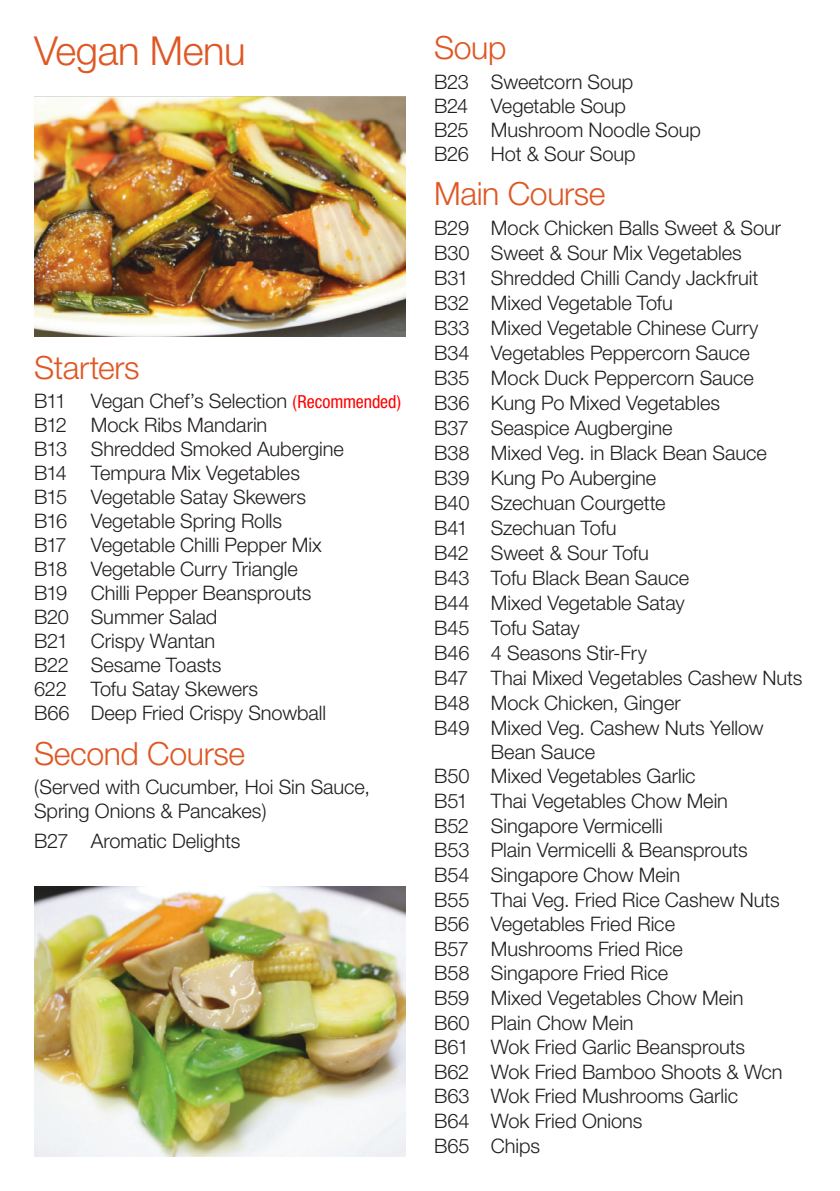
<style>
.page{position:relative;width:840px;height:1191px;background:#fff}
.page>*{position:absolute;margin:0;border:0;box-sizing:border-box;transform-origin:0 0}
.t1{font:300 40px "Helvetica Neue";letter-spacing:-.01em;color:#df5723}
.t2{font:300 32px "Helvetica Neue";letter-spacing:-.01em;color:#df5723}
.t3{font:300 20px/24px "Helvetica Neue";letter-spacing:-.005em;color:#231f20}
.s1{font-weight:400;font-stretch:condensed;font-size:18px;color:#f00}
</style>
<div class="page">
<img style="left:34px;top:97px;width:371px;height:239px">
<img style="left:34px;top:886px;width:371px;height:271px">
<h1 class="t1" style="left:34px;top:27px;width:213px">Vegan Menu</h1>
<h2 class="t2" style="left:34px;top:348px;width:107px">Starters</h2>
<p class="t3" style="left:34px;top:389px;width:368px">B11 Vegan Chef’s Selection <span class="s1">(Recommended)<br></span>B12 Mock Ribs Mandarin<br>B13 Shredded Smoked Aubergine<br>B14 Tempura Mix Vegetables<br>B15 Vegetable Satay Skewers<br>B16 Vegetable Spring Rolls<br>B17 Vegetable Chilli Pepper Mix<br>B18 Vegetable Curry Triangle<br>B19 Chilli Pepper Beansprouts<br>B20 Summer Salad<br>B21 Crispy Wantan<br>B22 Sesame Toasts<br>622 Tofu Satay Skewers<br>B66 Deep Fried Crispy Snowball</p>
<h2 class="t2" style="left:34px;top:733px;width:212px">Second Course</h2>
<p class="t3" style="left:34px;top:774px;width:337px">(Served with Cucumber, Hoi Sin Sauce,<br>Spring Onions &amp; Pancakes)</p>
<p class="t3" style="left:34px;top:828px;width:208px">B27 Aromatic Delights</p>
<h2 class="t2" style="left:434px;top:28px;width:74px">Soup</h2>
<p class="t3" style="left:434px;top:69px;width:268px">B23 Sweetcorn Soup<br>B24 Vegetable Soup<br>B25 Mushroom Noodle Soup<br>B26 Hot &amp; Sour Soup</p>
<h2 class="t2" style="left:434px;top:174px;width:173px">Main Course</h2>
<p class="t3" style="left:434px;top:215px;width:348px">B29 Mock Chicken Balls Sweet &amp; Sour</p>
<p class="t3" style="left:434px;top:240px;width:309px">B30 Sweet &amp; Sour Mix Vegetables</p>
<p class="t3" style="left:434px;top:265px;width:325px">B31 Shredded Chilli Candy Jackfruit</p>
<p class="t3" style="left:434px;top:290px;width:240px">B32 Mixed Vegetable Tofu</p>
<p class="t3" style="left:434px;top:315px;width:325px">B33 Mixed Vegetable Chinese Curry</p>
<p class="t3" style="left:434px;top:340px;width:317px">B34 Vegetables Peppercorn Sauce</p>
<p class="t3" style="left:434px;top:365px;width:321px">B35 Mock Duck Peppercorn Sauce</p>
<p class="t3" style="left:434px;top:390px;width:287px">B36 Kung Po Mixed Vegetables</p>
<p class="t3" style="left:434px;top:415px;width:240px">B37 Seaspice Augbergine</p>
<p class="t3" style="left:434px;top:440px;width:334px">B38 Mixed Veg. in Black Bean Sauce</p>
<p class="t3" style="left:434px;top:465px;width:223px">B39 Kung Po Aubergine</p>
<p class="t3" style="left:434px;top:490px;width:233px">B40 Szechuan Courgette</p>
<p class="t3" style="left:434px;top:515px;width:184px">B41 Szechuan Tofu</p>
<p class="t3" style="left:434px;top:540px;width:216px">B42 Sweet &amp; Sour Tofu</p>
<p class="t3" style="left:434px;top:565px;width:256px">B43 Tofu Black Bean Sauce</p>
<p class="t3" style="left:434px;top:590px;width:252px">B44 Mixed Vegetable Satay</p>
<p class="t3" style="left:434px;top:615px;width:147px">B45 Tofu Satay</p>
<p class="t3" style="left:434px;top:640px;width:214px">B46 4 Seasons Stir-Fry</p>
<p class="t3" style="left:434px;top:665px;width:369px">B47 Thai Mixed Vegetables Cashew Nuts</p>
<p class="t3" style="left:434px;top:690px;width:248px">B48 Mock Chicken, Ginger</p>
<p class="t3" style="left:434px;top:715px;width:331px">B49 Mixed Veg. Cashew Nuts Yellow</p>
<p class="t3" style="left:490px;top:739px;width:106px">Bean Sauce</p>
<p class="t3" style="left:434px;top:764px;width:263px">B50 Mixed Vegetables Garlic</p>
<p class="t3" style="left:434px;top:788px;width:295px">B51 Thai Vegetables Chow Mein</p>
<p class="t3" style="left:434px;top:813px;width:230px">B52 Singapore Vermicelli</p>
<p class="t3" style="left:434px;top:837px;width:315px">B53 Plain Vermicelli &amp; Beansprouts</p>
<p class="t3" style="left:434px;top:862px;width:247px">B54 Singapore Chow Mein</p>
<p class="t3" style="left:434px;top:887px;width:347px">B55 Thai Veg. Fried Rice Cashew Nuts</p>
<p class="t3" style="left:434px;top:911px;width:242px">B56 Vegetables Fried Rice</p>
<p class="t3" style="left:434px;top:936px;width:250px">B57 Mushrooms Fried Rice</p>
<p class="t3" style="left:434px;top:960px;width:235px">B58 Singapore Fried Rice</p>
<p class="t3" style="left:434px;top:985px;width:310px">B59 Mixed Vegetables Chow Mein</p>
<p class="t3" style="left:434px;top:1010px;width:201px">B60 Plain Chow Mein</p>
<p class="t3" style="left:434px;top:1034px;width:312px">B61 Wok Fried Garlic Beansprouts</p>
<p class="t3" style="left:434px;top:1059px;width:350px">B62 Wok Fried Bamboo Shoots &amp; Wcn</p>
<p class="t3" style="left:434px;top:1083px;width:305px">B63 Wok Fried Mushrooms Garlic</p>
<p class="t3" style="left:434px;top:1108px;width:210px">B64 Wok Fried Onions</p>
<p class="t3" style="left:434px;top:1133px;width:107px">B65 Chips</p>
</div>
